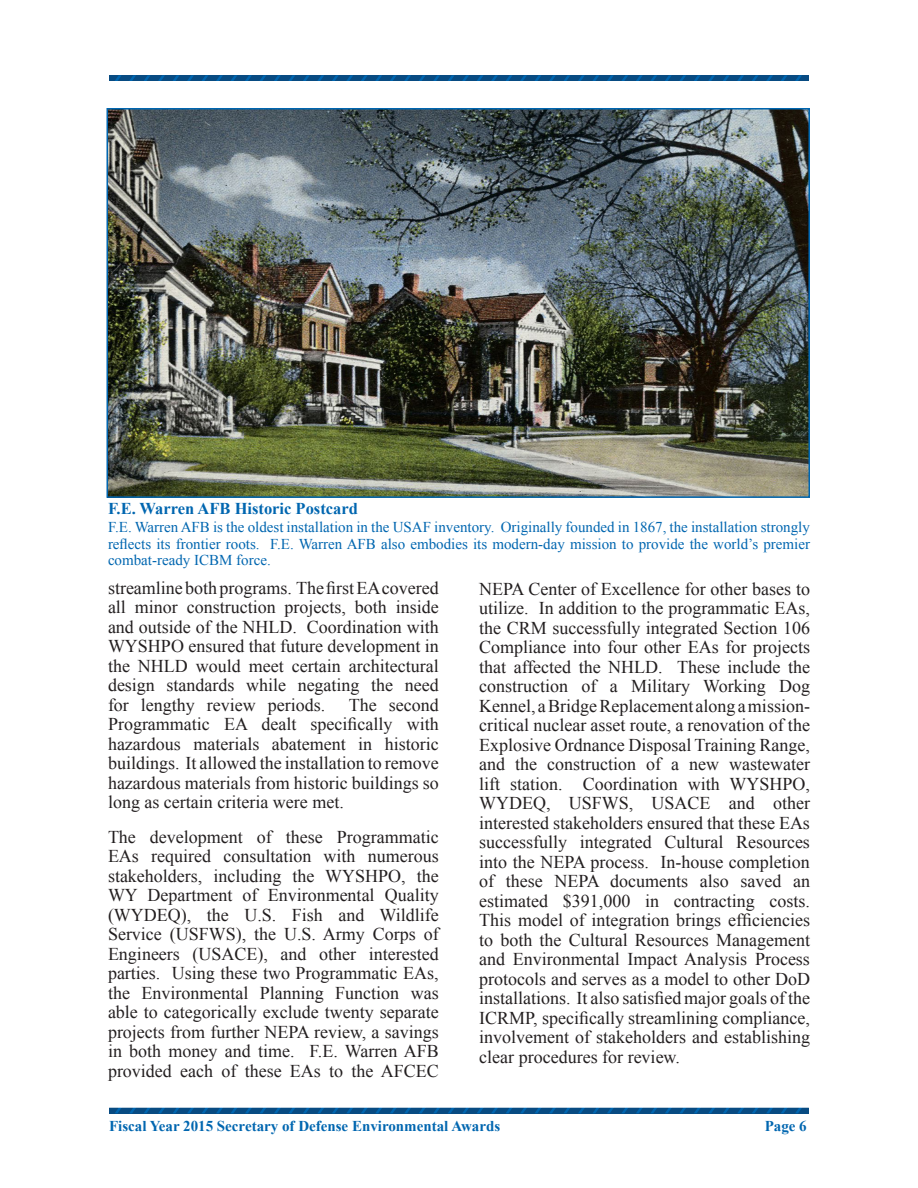
<style>
.page{position:relative;width:918px;height:1188px;background:#fff}
.page>*{position:absolute;margin:0;border:0;box-sizing:border-box;transform-origin:0 0}
.t1{font:18px/19.5px "Times New Roman";color:#231f20;text-align:justify}
.t2{font:700 16.5px "Times New Roman";color:#0066b0}
.t3{font:15px/16.5px "Times New Roman";color:#0066b0;text-align:justify}
.t4{font:700 15px "Times New Roman";color:#0066b0}
</style>
<div class="page">
<svg style="left:109px;top:1108px;width:700px;height:5px;background:#06508b"></svg>
<svg style="left:109px;top:75px;width:700px;height:6px;background:#064f8a"></svg>
<img style="left:109px;top:111px;width:698px;height:384px">
<div style="left:106px;top:108px;width:704px;height:390px;border:2px solid #0066b0"></div>
<p class="t2" style="left:108px;top:498px;width:251px">F.E. Warren AFB Historic Postcard</p>
<p class="t3" style="left:108px;top:519px;width:704px">F.E. Warren AFB is the oldest installation in the USAF inventory. Originally founded in 1867, the installation strongly reflects its frontier roots. F.E. Warren AFB also embodies its modern-day mission to provide the world’s premier combat-ready ICBM force.</p>
<p class="t1" style="left:108px;top:577px;width:332px">streamline both programs. The first EA covered all minor construction projects, both inside and outside of the NHLD. Coordination with WYSHPO ensured that future development in the NHLD would meet certain architectural design standards while negating the need for lengthy review periods.</p>
<p class="t1" style="left:108px;top:694px;width:332px;text-indent:241px">The second Programmatic EA dealt specifically with hazardous materials abatement in historic buildings. It allowed the installation to remove hazardous materials from historic buildings so long as certain criteria were met.</p>
<p class="t1" style="left:108px;top:826px;width:332px">The development of these Programmatic EAs required consultation with numerous stakeholders, including the WYSHPO, the WY Department of Environmental Quality (WYDEQ), the U.S. Fish and Wildlife Service (USFWS), the U.S. Army Corps of Engineers (USACE), and other interested parties. Using these two Programmatic EAs, the Environmental Planning Function was able to categorically exclude twenty separate projects from further NEPA review, a savings in both money and time. F.E. Warren AFB provided each of these EAs to the AFCEC</p>
<p class="t1" style="left:479px;top:579px;width:332px">NEPA Center of Excellence for other bases to utilize. In addition to the programmatic EAs, the CRM successfully integrated Section 106<br>Compliance into four other EAs for projects that affected the NHLD. These include the construction of a Military Working Dog Kennel, a Bridge Replacement along a mission&shy;critical nuclear asset route, a renovation of the Explosive Ordnance Disposal Training Range, and the construction of a new wastewater lift station. Coordination with WYSHPO, WYDEQ, USFWS, USACE and other interested stakeholders ensured that these EAs successfully integrated Cultural Resources into the NEPA process. In-house completion of these NEPA documents also saved an estimated $391,000 in contracting costs.<br>This model of integration brings efficiencies to both the Cultural Resources Management and Environmental Impact Analysis Process protocols and serves as a model to other DoD installations. It also satisfied major goals of the ICRMP, specifically streamlining compliance, involvement of stakeholders and establishing clear procedures for review.</p>
<p class="t4" style="left:109px;top:1115px;width:393px">Fiscal Year 2015 Secretary of Defense Environmental Awards</p>
<p class="t4" style="left:765px;top:1115px;width:44px">Page 6</p>
</div>
